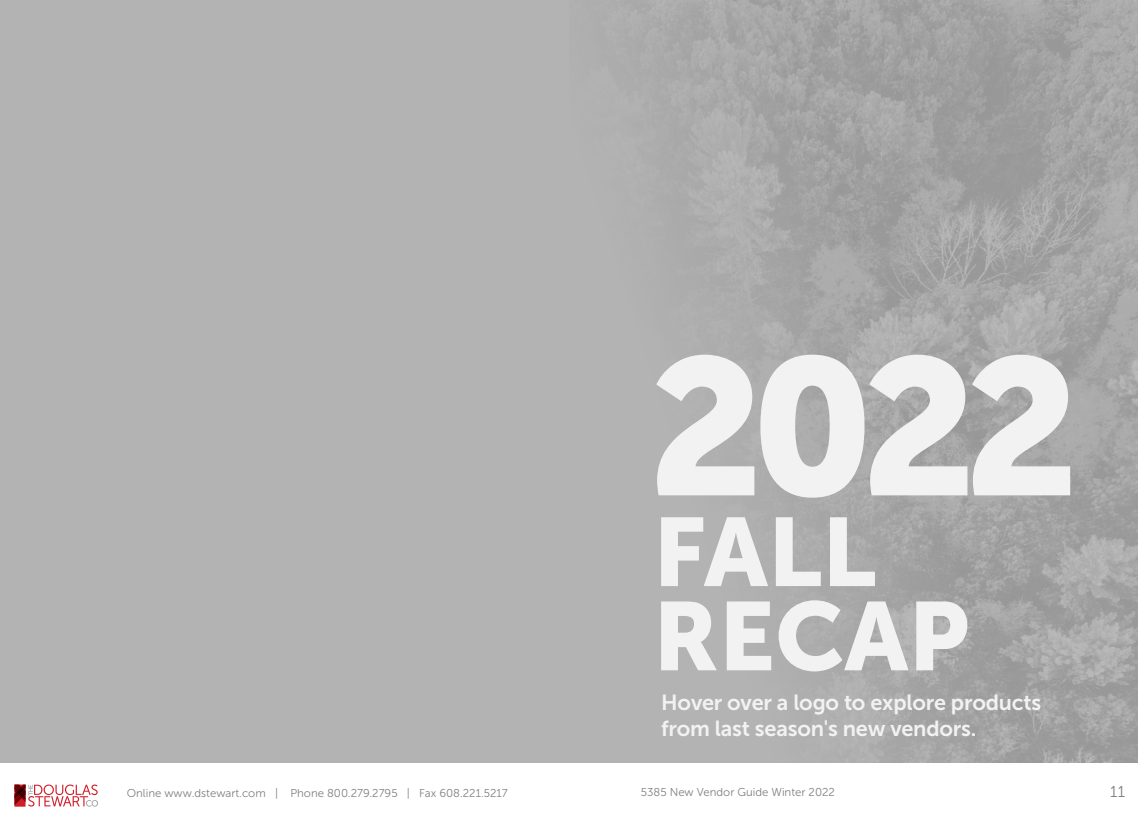
<style>
.page{position:relative;width:1138px;height:823px;background:#fff}
.page>*{position:absolute;margin:0;border:0;box-sizing:border-box;transform-origin:0 0}
.t1{font:193.46px "Museo Sans 900";color:#f2f2f2}
.t2{font:96.16px/84.2px "Museo Sans 900";color:#f2f2f2}
.t3{font:21.7px/25.4px "Museo Sans 700";letter-spacing:-.01em;color:#f2f2f2}
.t4{font:15.75px "Museo Sans 300";color:#808080}
.t5{font:11.38px "Museo Sans 300";color:#808080}
</style>
<div class="page">
<div style="left:0;top:0;width:1138px;height:788px;background:#b3b3b3"></div>
<img style="left:621px;top:0;width:517px;height:763px">
<div style="left:0;top:763px;width:1138px;height:59px;background:#fff"></div>
<svg style="left:14px;top:784px;width:84px;height:22px"></svg>
<h1 class="t1" style="left:648px;top:317px;width:433px">2022</h1>
<h2 class="t2" style="left:653px;top:510px;width:318px">FALL<br>RECAP</h2>
<h3 class="t3" style="left:661px;top:690px;width:381px">Hover over a logo to explore products from last season's new vendors.</h3>
<p class="t5" style="left:127px;top:787px;width:382px">Online www.dstewart.com | Phone 800.279.2795 | Fax 608.221.5217</p>
<p class="t5" style="left:640px;top:785px;width:196px">5385 New Vendor Guide Winter 2022</p>
<h3 class="t4" style="left:1110px;top:783px;width:16px">11</h3>
</div>
